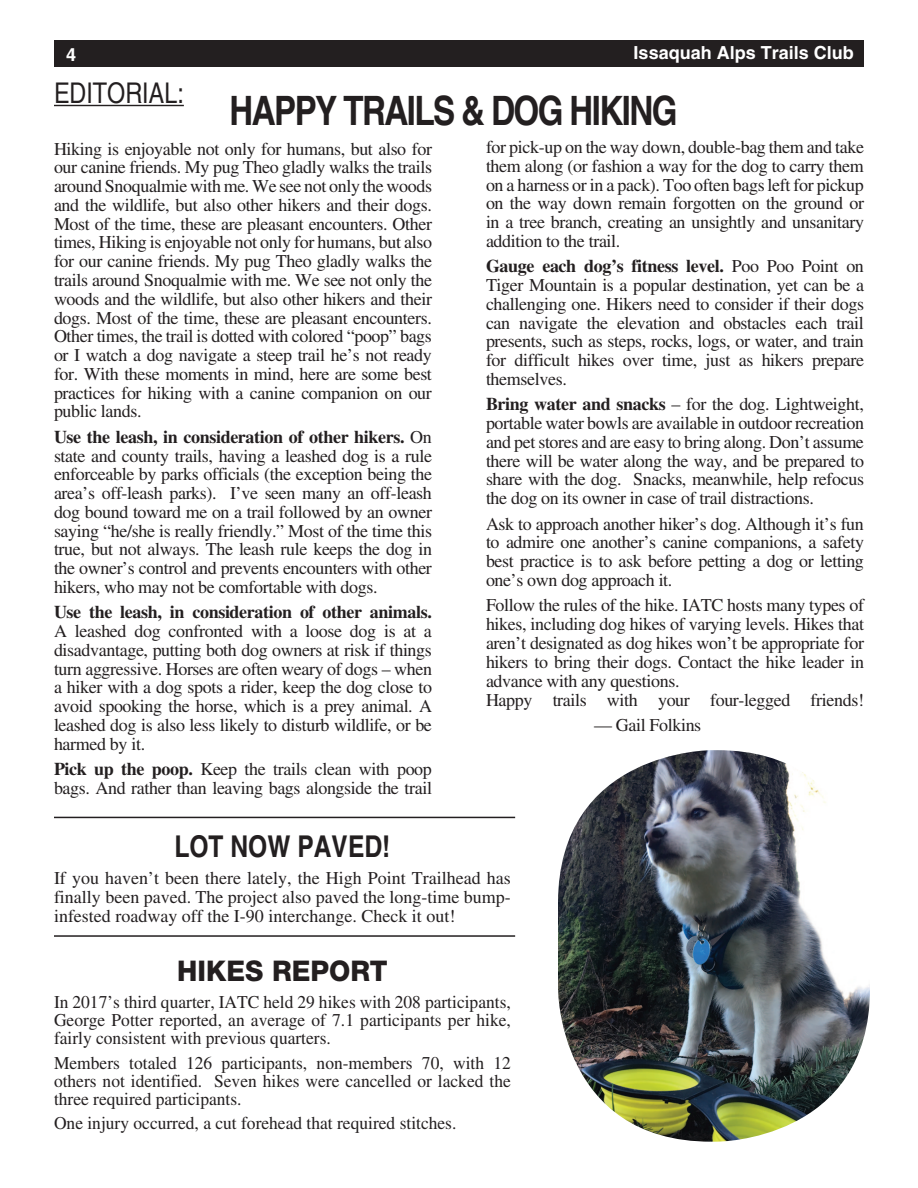
<style>
.page{position:relative;width:918px;height:1188px;background:#fff}
.page>*{position:absolute;margin:0;border:0;box-sizing:border-box;transform-origin:0 0}
.t1{font:700 condensed 40.5px "Helvetica";letter-spacing:-.04em;color:#231f20}
.t2{font:700 condensed 30px "Helvetica";color:#231f20}
.t3{font:800 28.5px "Helvetica Neue";color:#231f20;scale:.96 1}
.t4{font:condensed 28.5px "Helvetica";color:#231f20}
.t5{font:18px/18.8px "Times";letter-spacing:-.02em;color:#231f20;text-align:justify}
.t6{font:18px "Times";color:#231f20}
.t7{font:700 18px "Times";letter-spacing:-.02em;color:#231f20}
.t8{font:700 18px "Helvetica";color:#fff}
.s1{font-weight:700}
</style>
<div class="page">
<div style="left:54px;top:40px;width:810px;height:28px;background:#231f20"></div>
<hr style="left:54px;top:105px;width:130px;height:1px;background:#231f20">
<img style="left:558px;top:750px;width:312px;height:392px">
<hr style="left:54px;top:817px;width:461px;height:1px;background:#231f20">
<hr style="left:54px;top:935px;width:461px;height:2px;background:#231f20">
<p class="t8" style="left:66px;top:44px;width:12px">4</p>
<p class="t8" style="left:634px;top:42px;width:222px">Issaquah Alps Trails Club</p>
<h3 class="t4" style="left:54px;top:74px;width:131px">EDITORIAL:</h3>
<h1 class="t1" style="left:230px;top:83px;width:450px">HAPPY TRAILS &amp; DOG HIKING</h1>
<p class="t5" style="left:486px;top:138px;width:380px">for pick-up on the way down, double-bag them and take them along (or fashion a way for the dog to carry them on a harness or in a pack). Too often bags left for pickup on the way down remain forgotten on the ground or in a tree branch, creating an unsightly and unsanitary addition to the trail.</p>
<p class="t5" style="left:486px;top:257px;width:380px"><span class="s1">Gauge each dog’s fitness level.</span> Poo Poo Point on Tiger Mountain is a popular destination, yet can be a challenging one. Hikers need to consider if their dogs can navigate the elevation and obstacles each trail presents, such as steps, rocks, logs, or water, and train for difficult hikes over time, just as hikers prepare themselves.</p>
<p class="t5" style="left:486px;top:395px;width:380px"><span class="s1">Bring water and snacks</span> – for the dog. Lightweight, portable water bowls are available in outdoor recreation and pet stores and are easy to bring along. Don’t assume there will be water along the way, and be prepared to share with the dog. Snacks, meanwhile, help refocus the dog on its owner in case of trail distractions.</p>
<p class="t5" style="left:486px;top:514px;width:380px">Ask to approach another hiker’s dog. Although it’s fun to admire one another’s canine companions, a safety best practice is to ask before petting a dog or letting one’s own dog approach it.</p>
<p class="t5" style="left:486px;top:596px;width:380px;text-align:left">Follow the rules of the hike. IATC hosts many types of hikes, including dog hikes of varying levels. Hikes that aren’t designated as dog hikes won’t be appropriate for hikers to bring their dogs. Contact the hike leader in advance with any questions.<br>Happy trails with your four-legged friends!</p>
<p class="t5" style="left:594px;top:715px;width:109px">— Gail Folkins</p>
<p class="t5" style="left:54px;top:139px;width:380px">Hiking is enjoyable not only for humans, but also for our canine friends. My pug Theo gladly walks the trails around Snoqualmie with me. We see not only the woods and the wildlife, but also other hikers and their dogs.<br>Most of the time, these are pleasant encounters. Other times, Hiking is enjoyable not only for humans, but also for our canine friends. My pug Theo gladly walks the trails around Snoqualmie with me. We see not only the woods and the wildlife, but also other hikers and their dogs. Most of the time, these are pleasant encounters.<br>Other times, the trail is dotted with colored “poop” bags or I watch a dog navigate a steep trail he’s not ready for. With these moments in mind, here are some best practices for hiking with a canine companion on our public lands.</p>
<p class="t5" style="left:54px;top:427px;width:380px"><span class="s1">Use the leash, in consideration of other hikers.</span> On state and county trails, having a leashed dog is a rule enforceable by parks officials (the exception being the area’s off-leash parks). I’ve seen many an off-leash dog bound toward me on a trail followed by an owner saying “he/she is really friendly.” Most of the time this true, but not always. The leash rule keeps the dog in the owner’s control and prevents encounters with other hikers, who may not be comfortable with dogs.</p>
<p class="t7" style="left:54px;top:602px;width:379px">Use the leash, in consideration of other animals.</p>
<p class="t5" style="left:54px;top:622px;width:380px">A leashed dog confronted with a loose dog is at a disadvantage, putting both dog owners at risk if things turn aggressive. Horses are often weary of dogs – when a hiker with a dog spots a rider, keep the dog close to avoid spooking the horse, which is a prey animal. A leashed dog is also less likely to disturb wildlife, or be harmed by it.</p>
<p class="t5" style="left:54px;top:760px;width:380px"><span class="s1">Pick up the poop.</span> Keep the trails clean with poop bags. And rather than leaving bags alongside the trail</p>
<h2 class="t2" style="left:174px;top:825px;width:217px">LOT NOW PAVED!</h2>
<p class="t5" style="left:54px;top:869px;width:458px">If you haven’t been there lately, the High Point Trailhead has finally been paved. The project also paved the long-time bump&shy;infested roadway off the I-90 interchange. Check it out!</p>
<h3 class="t3" style="left:177px;top:954px;width:221px">HIKES REPORT</h3>
<p class="t5" style="left:54px;top:993px;width:458px;line-height:18px">In 2017’s third quarter, IATC held 29 hikes with 208 participants, George Potter reported, an average of 7.1 participants per hike, fairly consistent with previous quarters.</p>
<p class="t5" style="left:54px;top:1054px;width:458px;line-height:18px">Members totaled 126 participants, non-members 70, with 12 others not identified. Seven hikes were cancelled or lacked the three required participants.</p>
<p class="t6" style="left:54px;top:1113px;width:404px">One injury occurred, a cut forehead that required stitches.</p>
</div>
